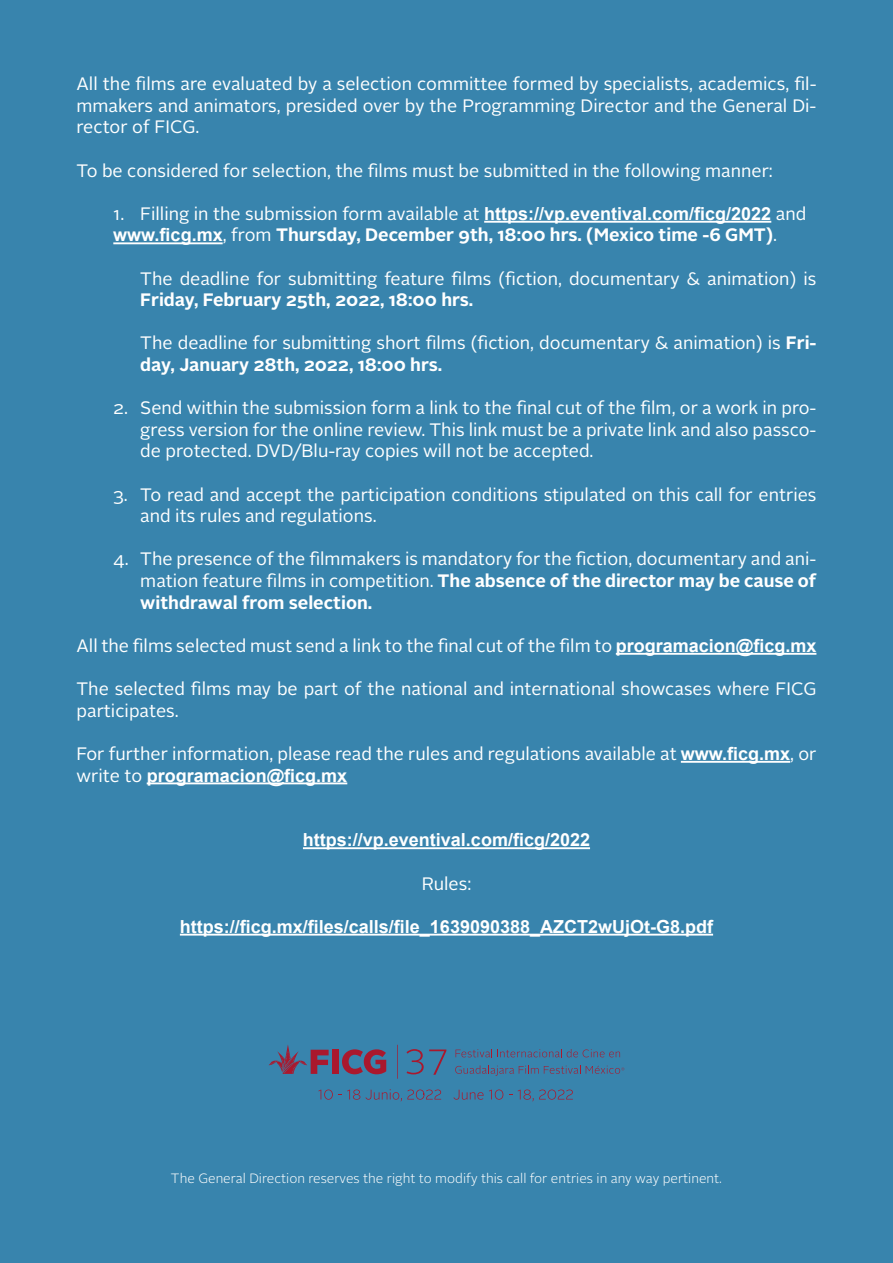
<style>
.page{position:relative;width:893px;height:1263px;background:#3884ad}
.page>*{position:absolute;margin:0;border:0;box-sizing:border-box;transform-origin:0 0}
.t1{font:18px/21.6px "Alright Sans";color:#fff}
.t2{font:700 18px "Arial";color:#fff}
.t3{font:700 18px "Alright Sans";color:#fff}
.t4{font:300 13.5px "Alright Sans";color:#fff}
.s1{font-family:"Arial";font-weight:700}
.s2{font-weight:700}
.s3{font-family:"Alright Sans";font-weight:400}
</style>
<div class="page">
<hr style="left:484px;top:221px;width:287px;height:2px;background:#fff">
<hr style="left:113px;top:242px;width:110px;height:2px;background:#fff">
<hr style="left:616px;top:653px;width:200px;height:2px;background:#fff">
<hr style="left:681px;top:761px;width:109px;height:2px;background:#fff">
<hr style="left:147px;top:782px;width:200px;height:2px;background:#fff">
<hr style="left:303px;top:847px;width:287px;height:2px;background:#fff">
<hr style="left:180px;top:934px;width:533px;height:1px;background:#fff">
<svg style="left:456px;top:1049px;width:164px;height:8px"></svg>
<svg style="left:455px;top:1065px;width:169px;height:11px"></svg>
<div style="left:332px;top:1050px;width:7px;height:24px;background:#aa182d"></div>
<svg style="left:269px;top:1045px;width:60px;height:29px"></svg>
<svg style="left:342px;top:1049px;width:44px;height:25px"></svg>
<svg style="left:397px;top:1044px;width:1px;height:35px"></svg>
<svg style="left:406px;top:1049px;width:40px;height:26px"></svg>
<svg style="left:453px;top:1090px;width:30px;height:10px"></svg>
<svg style="left:489px;top:1089px;width:23px;height:11px"></svg>
<svg style="left:518px;top:1089px;width:55px;height:12px"></svg>
<svg style="left:318px;top:1089px;width:123px;height:12px"></svg>
<p class="t1" style="left:77px;top:73px;width:741px;text-align:justify">All the films are evaluated by a selection committee formed by specialists, academics, fil&shy;mmakers and animators, presided over by the Programming Director and the General Di&shy;rector of FICG.</p>
<p class="t1" style="left:77px;top:160px;width:698px">To be considered for selection, the films must be submitted in the following manner:</p>
<p class="t1" style="left:113px;top:203px;width:694px">1. Filling in the submission form available at <span class="s1">https://vp.eventival.com/ficg/2022</span> and <span class="s1">www.ficg.mx</span>, from <span class="s2">Thursday, December 9th, 18:00 hrs. (Mexico time -6 GMT)</span>.</p>
<p class="t1" style="left:140px;top:268px;width:678px">The deadline for submitting feature films (fiction, documentary &amp; animation) is</p>
<p class="t3" style="left:140px;top:287px;width:335px">Friday, February 25th, 2022, 18:00 hrs.</p>
<p class="t1" style="left:140px;top:333px;width:678px">The deadline for submitting short films (fiction, documentary &amp; animation) is <span class="s2">Fri&shy;day, January 28th, 2022, 18:00 hrs.</span></p>
<p class="t1" style="left:140px;top:397px;width:678px;text-align:justify;text-indent:-27px">2. Send within the submission form a link to the final cut of the film, or a work in pro&shy;gress version for the online review. This link must be a private link and also passco&shy;de protected. DVD/Blu-ray copies will not be accepted.</p>
<p class="t1" style="left:140px;top:484px;width:678px;text-indent:-27px">3. To read and accept the participation conditions stipulated on this call for entries and its rules and regulations.</p>
<p class="t1" style="left:140px;top:549px;width:678px;text-align:justify;text-indent:-27px">4. The presence of the filmmakers is mandatory for the fiction, documentary and ani&shy;mation feature films in competition. <span class="s2">The absence of the director may be cause of withdrawal from selection.</span></p>
<p class="t1" style="left:77px;top:635px;width:741px">All the films selected must send a link to the final cut of the film to <span class="s1">programacion@ficg.mx</span></p>
<p class="t1" style="left:77px;top:678px;width:741px">The selected films may be part of the national and international showcases where FICG participates.</p>
<p class="t1" style="left:77px;top:743px;width:741px">For further information, please read the rules and regulations available at <span class="s1">www.ficg.mx</span>, or</p>
<p class="t2" style="left:77px;top:763px;width:272px"><span class="s3">write to</span> programacion@ficg.mx</p>
<p class="t2" style="left:303px;top:828px;width:289px">https://vp.eventival.com/ficg/2022</p>
<p class="t1" style="left:422px;top:873px;width:51px">Rules:</p>
<p class="t2" style="left:180px;top:914px;width:535px">https://ficg.mx/files/calls/file_1639090388_AZCT2wUjOt-G8.pdf</p>
<p class="t4" style="left:171px;top:1169px;width:552px">The General Direction reserves the right to modify this call for entries in any way pertinent.</p>
</div>
